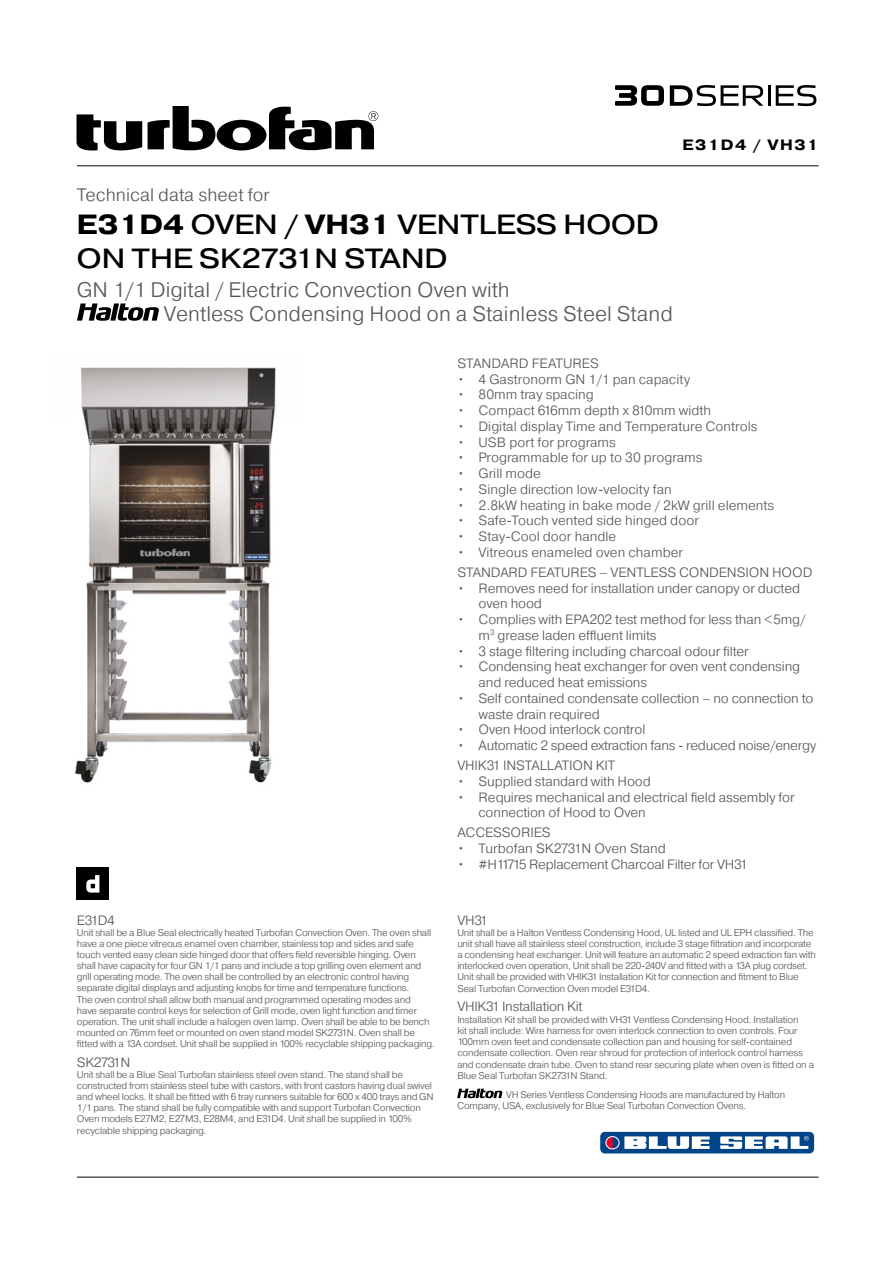
<style>
.page{position:relative;width:893px;height:1263px;background:#fff}
.page>*{position:absolute;margin:0;border:0;box-sizing:border-box;transform-origin:0 0}
.t1{font:27.75px/34.2px "Pragmatica Ext";color:#000}
.t2{font:300 21px/24px "Pragmatica";color:#58585a}
.t3{font:300 18px "Pragmatica";color:#58585a}
.t4{font:700 15px "Pragmatica Ext";letter-spacing:.1em;color:#000}
.t5{font:300 13.5px/15.8px "Pragmatica";letter-spacing:-.01em;color:#58585a}
.t6{font:300 13.5px "Pragmatica";letter-spacing:-.045em;color:#58585a}
.t7{font:300 9.75px/11.1px "Pragmatica";letter-spacing:-.025em;color:#58585a}
.s1{font-weight:700}
</style>
<div class="page">
<svg style="left:77px;top:303px;width:82px;height:18px"></svg>
<div style="left:77px;top:867px;width:32px;height:33px;background:#000"></div>
<svg style="left:86px;top:875px;width:13px;height:17px"></svg>
<svg style="left:77px;top:114px;width:65px;height:37px"></svg>
<svg style="left:148px;top:106px;width:230px;height:45px"></svg>
<hr style="left:77px;top:1176px;width:742px;height:2px;background:#58585a">
<hr style="left:77px;top:165px;width:742px;height:1px;background:#58585a">
<svg style="left:670px;top:85px;width:93px;height:21px"></svg>
<hr style="left:768px;top:85px;width:2px;height:21px;background:#000">
<svg style="left:776px;top:85px;width:40px;height:21px"></svg>
<svg style="left:615px;top:85px;width:49px;height:21px"></svg>
<img style="left:75px;top:367px;width:201px;height:416px">
<svg style="left:457px;top:1089px;width:45px;height:9px"></svg>
<div style="left:600px;top:1131px;width:215px;height:23px;background:#004588;border-radius:5px"></div>
<div style="left:600px;top:1131px;width:215px;height:23px;border:1px solid #fff;border-radius:5px"></div>
<svg style="left:606px;top:1136px;width:7px;height:13px"></svg>
<div style="left:605px;top:1136px;width:15px;height:13px;border:1px solid #fff;border-radius:50%"></div>
<svg style="left:624px;top:1136px;width:86px;height:13px"></svg>
<svg style="left:720px;top:1136px;width:89px;height:13px"></svg>
<h3 class="t4" style="left:682px;top:135px;width:138px">E31D4 / VH31</h3>
<h3 class="t3" style="left:77px;top:184px;width:194px">Technical data sheet for</h3>
<h1 class="t1" style="left:77px;top:207px;width:583px"><span class="s1">E31D4</span> OVEN / <span class="s1">VH31</span> VENTLESS HOOD<br>ON THE SK2731N STAND</h1>
<h2 class="t2" style="left:164px;top:277px;width:511px;text-indent:-87px">GN 1/1 Digital / Electric Convection Oven with<br>Ventless Condensing Hood on a Stainless Steel Stand</h2>
<h3 class="t5" style="left:77px;top:912px;width:39px">E31D4</h3>
<p class="t7" style="left:77px;top:927px;width:359px">Unit shall be a Blue Seal electrically heated Turbofan Convection Oven. The oven shall have a one piece vitreous enamel oven chamber, stainless top and sides and safe touch vented easy clean side hinged door that offers field reversible hinging. Oven shall have capacity for four GN 1/1 pans and include a top grilling oven element and grill operating mode. The oven shall be controlled by an electronic control having separate digital displays and adjusting knobs for time and temperature functions.<br>The oven control shall allow both manual and programmed operating modes and<br>have separate control keys for selection of Grill mode, oven light function and timer operation. The unit shall include a halogen oven lamp. Oven shall be able to be bench mounted on 76mm feet or mounted on oven stand model SK2731N. Oven shall be fitted with a 13A cordset. Unit shall be supplied in 100% recyclable shipping packaging.</p>
<h3 class="t6" style="left:77px;top:1054px;width:55px">SK2731N</h3>
<p class="t7" style="left:77px;top:1069px;width:358px">Unit shall be a Blue Seal Turbofan stainless steel oven stand. The stand shall be constructed from stainless steel tube with castors, with front castors having dual swivel and wheel locks. It shall be fitted with 6 tray runners suitable for 600 x 400 trays and GN 1/1 pans. The stand shall be fully compatible with and support Turbofan Convection Oven models E27M2, E27M3, E28M4, and E31D4. Unit shall be supplied in 100% recyclable shipping packaging.</p>
<h3 class="t5" style="left:457px;top:355px;width:143px">STANDARD FEATURES</h3>
<h3 class="t5" style="left:457px;top:371px;width:234px">• 4 Gastronorm GN 1/1 pan capacity</h3>
<h3 class="t5" style="left:457px;top:386px;width:138px">• 80mm tray spacing</h3>
<h3 class="t5" style="left:457px;top:402px;width:255px">• Compact 616mm depth x 810mm width</h3>
<h3 class="t5" style="left:457px;top:418px;width:302px">• Digital display Time and Temperature Controls</h3>
<h3 class="t5" style="left:457px;top:434px;width:160px">• USB port for programs</h3>
<h3 class="t5" style="left:457px;top:449px;width:247px">• Programmable for up to 30 programs</h3>
<h3 class="t5" style="left:457px;top:465px;width:85px">• Grill mode</h3>
<h3 class="t5" style="left:457px;top:481px;width:216px">• Single direction low-velocity fan</h3>
<h3 class="t5" style="left:457px;top:497px;width:318px">• 2.8kW heating in bake mode / 2kW grill elements</h3>
<h3 class="t5" style="left:457px;top:512px;width:243px">• Safe-Touch vented side hinged door</h3>
<h3 class="t5" style="left:457px;top:528px;width:161px">• Stay-Cool door handle</h3>
<h3 class="t5" style="left:457px;top:542px;width:357px;line-height:20px">• Vitreous enameled oven chamber<br>STANDARD FEATURES – VENTLESS CONDENSION HOOD</h3>
<h3 class="t5" style="left:479px;top:580px;width:323px;text-indent:-21px">• Removes need for installation under canopy or ducted oven hood</h3>
<h3 class="t5" style="left:479px;top:611px;width:328px;text-indent:-21px">• Complies with EPA202 test method for less than &lt;5mg/ m<sup>3</sup> grease laden effluent limits</h3>
<h3 class="t5" style="left:457px;top:643px;width:293px">• 3 stage filtering including charcoal odour filter</h3>
<h3 class="t5" style="left:479px;top:658px;width:323px;text-indent:-21px">• Condensing heat exchanger for oven vent condensing and reduced heat emissions</h3>
<h3 class="t5" style="left:479px;top:690px;width:337px;text-indent:-21px">• Self contained condensate collection – no connection to waste drain required</h3>
<h3 class="t5" style="left:457px;top:721px;width:190px">• Oven Hood interlock control</h3>
<h3 class="t5" style="left:457px;top:735px;width:360px;line-height:20px">• Automatic 2 speed extraction fans - reduced noise/energy<br>VHIK31 INSTALLATION KIT</h3>
<h3 class="t5" style="left:457px;top:773px;width:195px">• Supplied standard with Hood</h3>
<h3 class="t5" style="left:478px;top:789px;width:318px;text-indent:-21px">• Requires mechanical and electrical field assembly for connection of Hood to Oven</h3>
<h3 class="t5" style="left:457px;top:825px;width:95px">ACCESSORIES</h3>
<h3 class="t5" style="left:457px;top:840px;width:210px">• Turbofan SK2731N Oven Stand</h3>
<h3 class="t5" style="left:457px;top:856px;width:292px">• #H11715 Replacement Charcoal Filter for VH31</h3>
<h3 class="t5" style="left:457px;top:912px;width:32px">VH31</h3>
<p class="t7" style="left:457px;top:927px;width:360px">Unit shall be a Halton Ventless Condensing Hood, UL listed and UL EPH classified. The unit shall have all stainless steel construction, include 3 stage filtration and incorporate a condensing heat exchanger. Unit will feature an automatic 2 speed extraction fan with interlocked oven operation, Unit shall be 220-240V and fitted with a 13A plug cordset.<br>Unit shall be provided with VHIK31 Installation Kit for connection and fitment to Blue Seal Turbofan Convection Oven model E31D4.</p>
<h3 class="t5" style="left:457px;top:998px;width:127px">VHIK31 Installation Kit</h3>
<p class="t7" style="left:457px;top:1013px;width:358px">Installation Kit shall be provided with VH31 Ventless Condensing Hood. Installation<br>kit shall include: Wire harness for oven interlock connection to oven controls. Four 100mm oven feet and condensate collection pan and housing for self-contained condensate collection. Oven rear shroud for protection of interlock control harness and condensate drain tube. Oven to stand rear securing plate when oven is fitted on a Blue Seal Turbofan SK2731N Stand.</p>
<p class="t7" style="left:457px;top:1089px;width:330px;text-indent:49px">VH Series Ventless Condensing Hoods are manufactured by Halton<br>Company, USA, exclusively for Blue Seal Turbofan Convection Ovens.</p>
</div>
